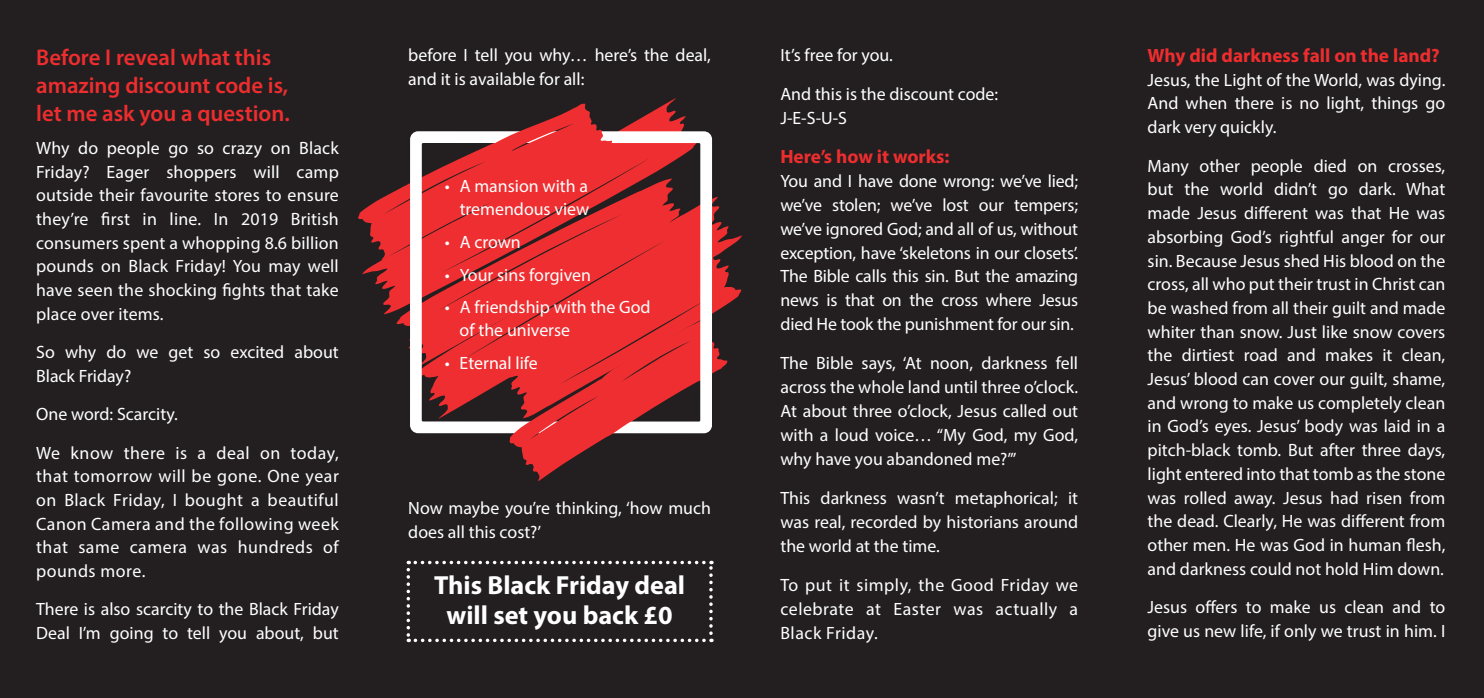
<style>
.page{position:relative;width:1484px;height:698px;background:#231f20}
.page>*{position:absolute;margin:0;border:0;box-sizing:border-box;transform-origin:0 0}
.t1{font:700 26.25px/29.8px "Myriad Pro";color:#fff;text-align:center}
.t2{font:600 22.75px/28px "Myriad Pro";color:#ee2d2f}
.t3{font:700 19.25px "Myriad Pro";color:#ee2d2f}
.t4{font:17.85px/23.6px "Myriad Pro";color:#fff;text-align:justify}
.t5{font:17.85px/38.5px "Myriad Pro";letter-spacing:.02em;color:#fff}
</style>
<div class="page">
<svg style="left:362px;top:98px;width:324px;height:216px"></svg>
<svg style="left:390px;top:260px;width:19px;height:89px;fill:#ee2e30"></svg>
<svg style="left:409px;top:197px;width:333px;height:152px"></svg>
<svg style="left:712px;top:247px;width:30px;height:115px"></svg>
<svg style="left:410px;top:131px;width:302px;height:302px;background:#d5494b"></svg>
<svg style="left:358px;top:104px;width:254px;height:156px"></svg>
<svg style="left:509px;top:320px;width:218px;height:161px"></svg>
<svg style="left:406px;top:561px;width:307px;height:81px"></svg>
<p class="t2" style="left:36px;top:42px;width:255px">Before I reveal what this amazing discount code is, let me ask you a question.</p>
<p class="t4" style="left:36px;top:136px;width:304px">Why do people go so crazy on Black Friday? Eager shoppers will camp outside their favourite stores to ensure they’re first in line. In 2019 British consumers spent a whopping 8.6 billion pounds on Black Friday! You may well have seen the shocking fights that take place over items.</p>
<p class="t4" style="left:36px;top:340px;width:304px">So why do we get so excited about<br>Black Friday?</p>
<p class="t5" style="left:36px;top:395px;width:304px">One word: Scarcity.<br>We know there is a deal on today,</p>
<p class="t4" style="left:36px;top:464px;width:304px">that tomorrow will be gone. One year on Black Friday, I bought a beautiful Canon Camera and the following week that same camera was hundreds of pounds more.</p>
<p class="t4" style="left:36px;top:597px;width:304px">There is also scarcity to the Black Friday<br>Deal I’m going to tell you about, but</p>
<p class="t4" style="left:408px;top:43px;width:304px">before I tell you why… here’s the deal, and it is available for all:</p>
<p class="t4" style="left:780px;top:35px;width:219px;line-height:38.9px">It’s free for you.<br>And this is the discount code:</p>
<p class="t4" style="left:780px;top:106px;width:68px">J-E-S-U-S</p>
<p class="t3" style="left:780px;top:144px;width:171px">Here’s how it works:</p>
<p class="t4" style="left:780px;top:168px;width:299px">You and I have done wrong: we’ve lied; we’ve stolen; we’ve lost our tempers; we’ve ignored God; and all of us, without exception, have ‘skeletons in our closets’.<br>The Bible calls this sin. But the amazing news is that on the cross where Jesus died He took the punishment for our sin.</p>
<p class="t4" style="left:780px;top:351px;width:299px">The Bible says, ‘At noon, darkness fell across the whole land until three o’clock.<br>At about three o’clock, Jesus called out with a loud voice… “My God, my God, why have you abandoned me?”’</p>
<p class="t4" style="left:780px;top:486px;width:299px">This darkness wasn’t metaphorical; it was real, recorded by historians around the world at the time.</p>
<p class="t4" style="left:780px;top:573px;width:299px">To put it simply, the Good Friday we celebrate at Easter was actually a Black Friday.</p>
<p class="t4" style="left:445px;top:175px;width:146px;line-height:22.8px;text-align:right">• A mansion with a tremendous view</p>
<p class="t4" style="left:445px;top:230px;width:77px">• A crown</p>
<p class="t4" style="left:445px;top:262px;width:148px">• Your sins forgiven</p>
<p class="t4" style="left:460px;top:295px;width:192px;line-height:22.9px;text-indent:-15px">• A friendship with the God of the universe</p>
<p class="t4" style="left:445px;top:351px;width:95px">• Eternal life</p>
<p class="t4" style="left:408px;top:496px;width:304px">Now maybe you’re thinking, ‘how much does all this cost?’</p>
<h1 class="t1" style="left:434px;top:569px;width:252px">This Black Friday deal will set you back £0</h1>
<p class="t3" style="left:1147px;top:43px;width:294px">Why did darkness fall on the land?</p>
<p class="t4" style="left:1147px;top:68px;width:299px">Jesus, the Light of the World, was dying.<br>And when there is no light, things go dark very quickly.</p>
<p class="t4" style="left:1147px;top:154px;width:299px">Many other people died on crosses, but the world didn’t go dark. What made Jesus different was that He was absorbing God’s rightful anger for our sin. Because Jesus shed His blood on the cross, all who put their trust in Christ can be washed from all their guilt and made whiter than snow. Just like snow covers the dirtiest road and makes it clean, Jesus’ blood can cover our guilt, shame, and wrong to make us completely clean in God’s eyes. Jesus’ body was laid in a pitch-black tomb. But after three days, light entered into that tomb as the stone was rolled away. Jesus had risen from the dead. Clearly, He was different from other men. He was God in human flesh, and darkness could not hold Him down.</p>
<p class="t4" style="left:1147px;top:595px;width:299px">Jesus offers to make us clean and to give us new life, if only we trust in him. I</p>
</div>
